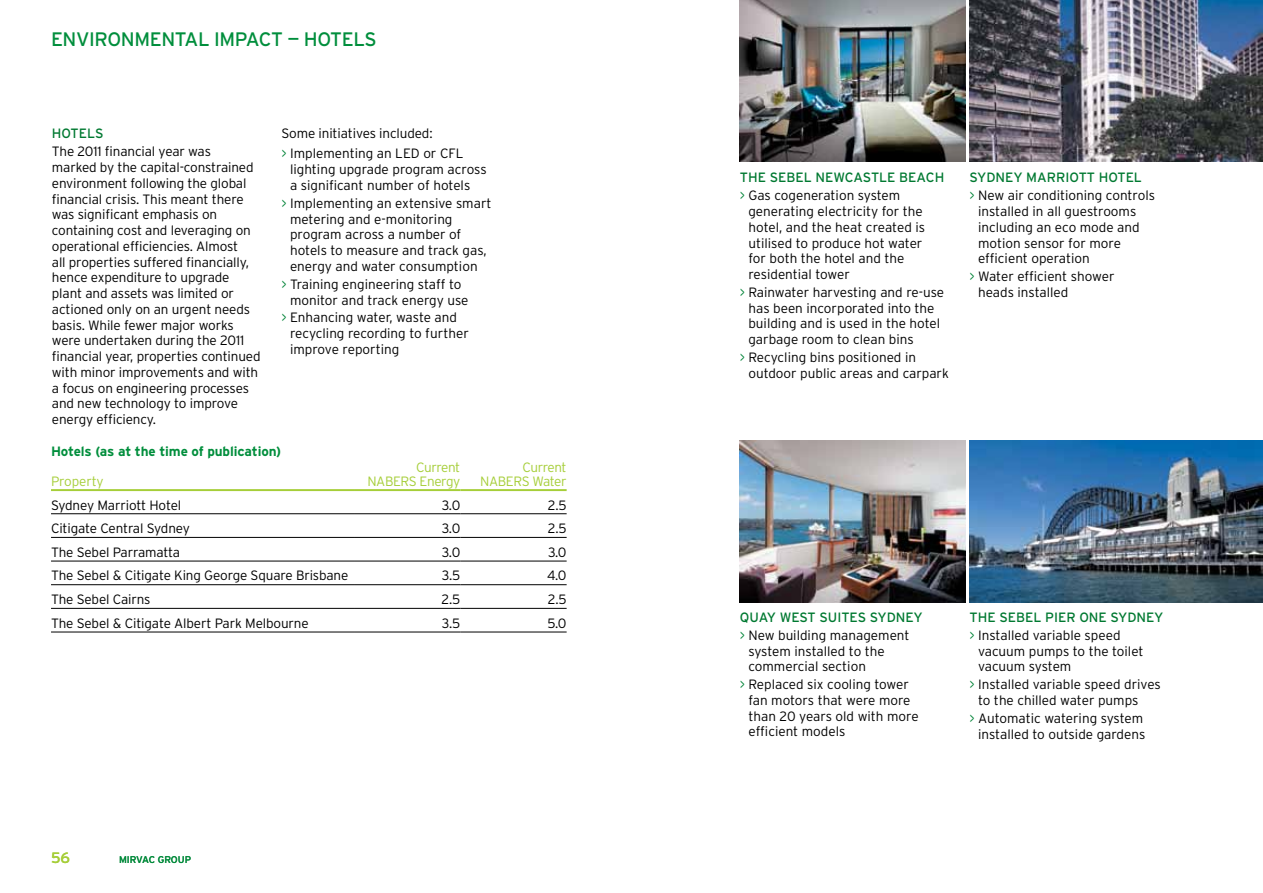
<style>
.page{position:relative;width:1263px;height:893px;background:#fff}
.page>*{position:absolute;margin:0;border:0;box-sizing:border-box;transform-origin:0 0}
.t1{font:19.5px "Interstate";letter-spacing:-.02em;color:#008e3c}
.t2{font:15px "Interstate";color:#a6ce39}
.t3{font:300 13.5px/15.8px "Interstate";letter-spacing:-.01em;color:#000}
.t4{font:13.5px/17.9px "Interstate";color:#007931}
.t5{font:300 13.5px/13.5px "Interstate";letter-spacing:-.03em;color:#a6ce39;text-align:right}
.t6{font:700 13.5px "Interstate";letter-spacing:-.01em;color:#008e3c}
.t7{font:300 13.5px "Interstate";letter-spacing:-.01em;color:#a6ce39}
.t8{font:9.75px "Interstate";letter-spacing:-.01em;color:#008e3c}
.s1{color:#008337}
.s2{font-weight:300;color:#008337}
.s3{font-weight:300;color:#000}
.s4{font-weight:400;color:#007931}
</style>
<div class="page">
<img style="left:740px;top:0;width:225px;height:162px">
<img style="left:740px;top:441px;width:225px;height:161px">
<img style="left:969px;top:0;width:294px;height:162px">
<img style="left:969px;top:441px;width:294px;height:161px">
<hr style="left:51px;top:513px;width:303px;height:1px;background:#000">
<hr style="left:354px;top:513px;width:106px;height:1px;background:#000">
<hr style="left:460px;top:513px;width:107px;height:1px;background:#000">
<hr style="left:51px;top:537px;width:303px;height:1px;background:#000">
<hr style="left:354px;top:537px;width:106px;height:1px;background:#000">
<hr style="left:460px;top:537px;width:107px;height:1px;background:#000">
<hr style="left:51px;top:561px;width:303px;height:1px;background:#000">
<hr style="left:354px;top:561px;width:106px;height:1px;background:#000">
<hr style="left:460px;top:561px;width:107px;height:1px;background:#000">
<hr style="left:51px;top:584px;width:303px;height:1px;background:#000">
<hr style="left:354px;top:584px;width:106px;height:1px;background:#000">
<hr style="left:460px;top:584px;width:107px;height:1px;background:#000">
<hr style="left:51px;top:608px;width:303px;height:1px;background:#000">
<hr style="left:354px;top:608px;width:106px;height:1px;background:#000">
<hr style="left:460px;top:608px;width:107px;height:1px;background:#000">
<hr style="left:51px;top:632px;width:303px;height:1px;background:#000">
<hr style="left:354px;top:632px;width:106px;height:1px;background:#000">
<hr style="left:460px;top:632px;width:107px;height:1px;background:#000">
<hr style="left:51px;top:489px;width:303px;height:2px;background:#a6ce39">
<hr style="left:354px;top:489px;width:106px;height:2px;background:#a6ce39">
<hr style="left:460px;top:489px;width:107px;height:2px;background:#a6ce39">
<h1 class="t1" style="left:51px;top:28px;width:327px">ENVIRONM ENTAL IM PACT — HOTELS</h1>
<p class="t3" style="left:281px;top:124px;width:184px;line-height:20px">Some initiatives included:<br><span class="s1">&gt;</span> Implementing an LED or CFL</p>
<p class="t3" style="left:290px;top:161px;width:198px">lighting upgrade program across a significant number of hotels</p>
<p class="t3" style="left:290px;top:195px;width:203px;text-indent:-9px"><span class="s1">&gt;</span> Implementing an extensive smart metering and e-monitoring program across a number of hotels to measure and track gas, energy and water consumption</p>
<p class="t3" style="left:290px;top:276px;width:180px;text-indent:-9px"><span class="s1">&gt;</span> Training engineering staff to monitor and track energy use</p>
<p class="t3" style="left:290px;top:310px;width:180px;text-indent:-9px"><span class="s1">&gt;</span> Enhancing water, waste and recycling recording to further improve reporting</p>
<p class="t4" style="left:52px;top:125px;width:53px">HOTELS</p>
<p class="t3" style="left:52px;top:144px;width:210px">The 2011 financial year was<br>marked by the capital-constrained environment following the global financial crisis. This meant there was significant emphasis on containing cost and leveraging on operational efficiencies. Almost<br>all properties suffered financially, hence expenditure to upgrade plant and assets was limited or actioned only on an urgent needs basis. While fewer major works were undertaken during the 2011 financial year, properties continued with minor improvements and with a focus on engineering processes and new technology to improve energy efficiency.</p>
<p class="t6" style="left:51px;top:443px;width:232px">Hotels (as at the time of publication)</p>
<p class="t7" style="left:51px;top:473px;width:54px">Property</p>
<p class="t5" style="left:367px;top:461px;width:94px">Current<br>NABERS Energy</p>
<p class="t5" style="left:480px;top:461px;width:88px">Current<br>NABERS Water</p>
<p class="t3" style="left:51px;top:497px;width:132px">Sydney Marriott Hotel</p>
<p class="t3" style="left:442px;top:497px;width:20px">3.0</p>
<p class="t3" style="left:548px;top:497px;width:20px">2.5</p>
<p class="t3" style="left:51px;top:520px;width:140px">Citigate Central Sydney</p>
<p class="t3" style="left:442px;top:520px;width:20px">3.0</p>
<p class="t3" style="left:548px;top:520px;width:20px">2.5</p>
<p class="t3" style="left:51px;top:544px;width:131px">The Sebel Parramatta</p>
<p class="t3" style="left:442px;top:544px;width:20px">3.0</p>
<p class="t3" style="left:548px;top:544px;width:20px">3.0</p>
<p class="t3" style="left:51px;top:568px;width:299px">The Sebel &amp; Citigate King George Square Brisbane</p>
<p class="t3" style="left:442px;top:568px;width:20px">3.5</p>
<p class="t3" style="left:547px;top:568px;width:21px">4.0</p>
<p class="t3" style="left:51px;top:591px;width:101px">The Sebel Cairns</p>
<p class="t3" style="left:441px;top:591px;width:20px">2.5</p>
<p class="t3" style="left:548px;top:591px;width:20px">2.5</p>
<p class="t3" style="left:51px;top:615px;width:259px">The Sebel &amp; Citigate Albert Park Melbourne</p>
<p class="t3" style="left:442px;top:615px;width:20px">3.5</p>
<p class="t3" style="left:547px;top:615px;width:21px">5.0</p>
<p class="t2" style="left:51px;top:849px;width:21px">56</p>
<p class="t8" style="left:119px;top:854px;width:74px">MIRVAC GROUP</p>
<p class="t4" style="left:740px;top:169px;width:206px">THE SEBEL N EWCASTLE BEACH <span class="s2">&gt;</span> <span class="s3">Gas cogeneration system</span></p>
<p class="t3" style="left:748px;top:203px;width:178px">generating electricity for the hotel, and the heat created is utilised to produce hot water for both the hotel and the residential tower</p>
<p class="t3" style="left:748px;top:284px;width:197px;text-indent:-9px"><span class="s1">&gt;</span> Rainwater harvesting and re-use has been incorporated into the building and is used in the hotel garbage room to clean bins</p>
<p class="t3" style="left:748px;top:349px;width:202px;text-indent:-9px"><span class="s1">&gt;</span> Recycling bins positioned in outdoor public areas and carpark</p>
<p class="t3" style="left:969px;top:169px;width:187px;line-height:17.9px"><span class="s4">SYDNEY MARRIOTT HOTEL<br></span><span class="s1">&gt;</span> New air conditioning controls</p>
<p class="t3" style="left:978px;top:203px;width:163px">installed in all guestrooms including an eco mode and motion sensor for more efficient operation</p>
<p class="t3" style="left:978px;top:268px;width:138px;text-indent:-9px"><span class="s1">&gt;</span> Water efficient shower heads installed</p>
<p class="t3" style="left:740px;top:608px;width:184px;line-height:17.9px"><span class="s4">QUAY WEST SUITES SYDNEY </span><span class="s1">&gt;</span> New building management</p>
<p class="t3" style="left:748px;top:643px;width:138px">system installed to the commercial section</p>
<p class="t3" style="left:748px;top:676px;width:172px;text-indent:-9px"><span class="s1">&gt;</span> Replaced six cooling tower fan motors that were more than 20 years old with more efficient models</p>
<p class="t3" style="left:969px;top:608px;width:195px;line-height:17.9px"><span class="s4">THE SEBEL PIER ONE SYDNEY </span><span class="s1">&gt;</span> Installed variable speed</p>
<p class="t3" style="left:978px;top:643px;width:167px">vacuum pumps to the toilet vacuum system</p>
<p class="t3" style="left:978px;top:676px;width:184px;text-indent:-9px"><span class="s1">&gt;</span> Installed variable speed drives to the chilled water pumps</p>
<p class="t3" style="left:969px;top:710px;width:177px;text-align:right"><span class="s1">&gt;</span> Automatic watering system installed to outside gardens</p>
</div>
